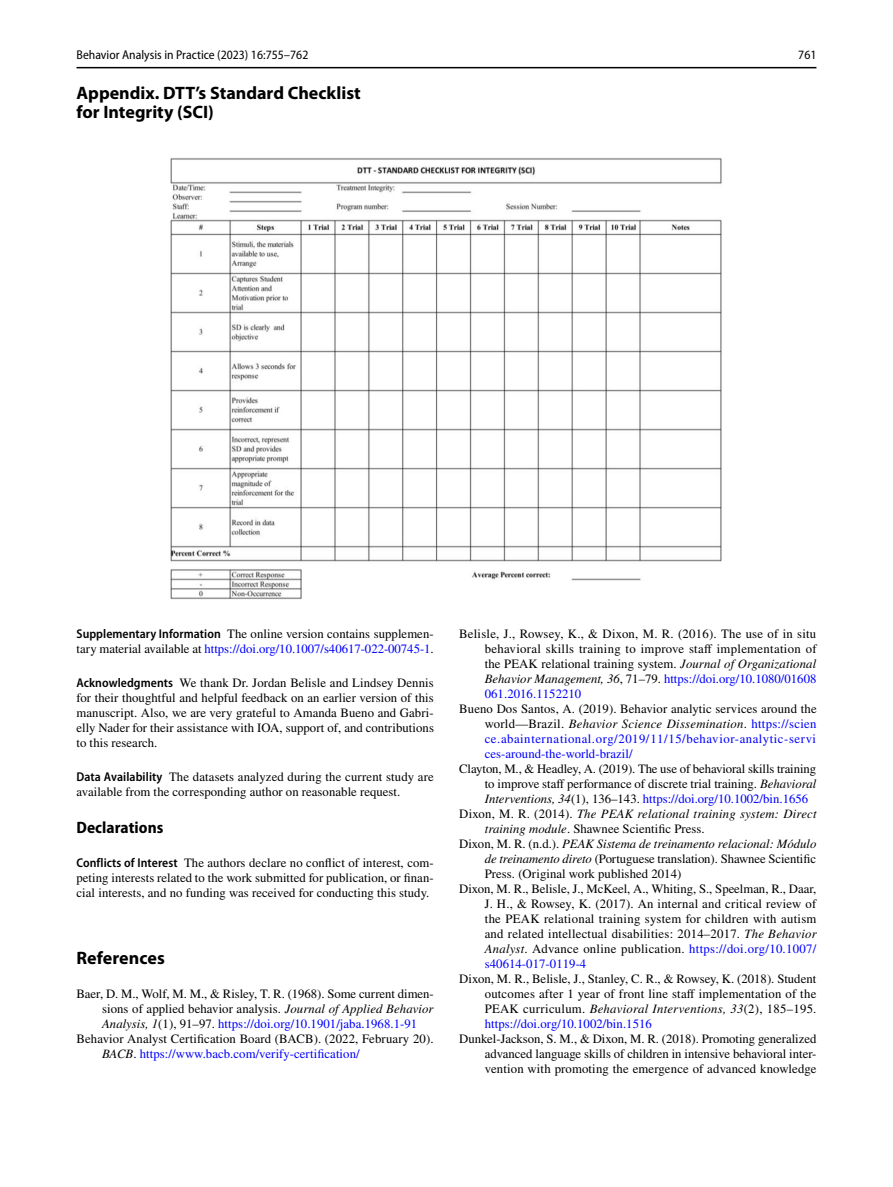
<style>
.page{position:relative;width:893px;height:1187px;background:#fff}
.page>*{position:absolute;margin:0;border:0;box-sizing:border-box;transform-origin:0 0}
.t1{font:700 18px/18.8px "Myriad Pro";color:#000}
.t2{font:700 semi-condensed 16.5px "Myriad Pro";letter-spacing:.005em;color:#000}
.t3{font:12.75px/15px "STIX";letter-spacing:.005em;color:#000;text-align:justify}
.t4{font:12.75px/15px "STIX";letter-spacing:.005em;color:#00f;text-align:justify}
.t5{font:italic 12.75px "STIX";color:#000}
.t6{font:semi-condensed 12.75px "Myriad Pro";color:#000}
.s1{font-family:"Myriad Pro";font-weight:600;font-stretch:semi-condensed}
.s2{color:#00f}
.s3{font-style:italic}
.s4{font-style:italic;color:#000}
.s5{color:#000}
.s6{font-style:normal}
</style>
<div class="page">
<hr style="left:77px;top:67px;width:739px;height:1px;background:#000">
<img style="left:170px;top:158px;width:552px;height:441px">
<p class="t6" style="left:77px;top:48px;width:233px">Behavior Analysis in Practice (2023) 16:755–762</p>
<p class="t6" style="left:798px;top:48px;width:20px">761</p>
<h1 class="t1" style="left:77px;top:83px;width:286px">Appendix. DTT’s Standard Checklist for Integrity (SCI)</h1>
<p class="t3" style="left:77px;top:627px;width:359px"><span class="s1">Supplementary Information</span> The online version contains supplemen&shy;tary material available at <span class="s2">https://doi.org/10.1007/s40617-022-00745-1</span>.</p>
<p class="t3" style="left:77px;top:676px;width:359px"><span class="s1">Acknowledgments</span> We thank Dr. Jordan Belisle and Lindsey Dennis for their thoughtful and helpful feedback on an earlier version of this manuscript. Also, we are very grateful to Amanda Bueno and Gabri&shy;elly Nader for their assistance with IOA, support of, and contributions to this research.</p>
<p class="t3" style="left:77px;top:769px;width:359px"><span class="s1">Data Availability</span> The datasets analyzed during the current study are available from the corresponding author on reasonable request.</p>
<p class="t2" style="left:77px;top:818px;width:88px">Declarations</p>
<p class="t3" style="left:77px;top:856px;width:359px"><span class="s1">Conflicts of Interest</span> The authors declare no conflict of interest, com&shy;peting interests related to the work submitted for publication, or finan&shy;cial interests, and no funding was received for conducting this study.</p>
<h1 class="t1" style="left:77px;top:947px;width:90px">References</h1>
<p class="t3" style="left:77px;top:986px;width:359px">Baer, D. M., Wolf, M. M., &amp; Risley, T. R. (1968). Some current dimen-</p>
<p class="t3" style="left:102px;top:1001px;width:333px">sions of applied behavior analysis. <span class="s3">Journal of Applied Behavior</span></p>
<p class="t4" style="left:102px;top:1016px;width:317px"><span class="s4">Analysis, 1</span><span class="s5">(1), 91–97.</span> https://doi.org/10.1901/jaba.1968.1-91</p>
<p class="t3" style="left:77px;top:1031px;width:358px">Behavior Analyst Certification Board (BACB). (2022, February 20).</p>
<p class="t4" style="left:102px;top:1046px;width:259px"><span class="s4">BACB</span><span class="s5">.</span> https://www.bacb.com/verify-certification/</p>
<p class="t3" style="left:485px;top:627px;width:333px;text-indent:-26px">Belisle, J., Rowsey, K., &amp; Dixon, M. R. (2016). The use of in situ behavioral skills training to improve staff implementation of the PEAK relational training system. <span class="s3">Journal of Organizational Behavior Management, 36</span>, 71–79. <span class="s2">https://doi.org/10.1080/01608<br>061.2016.1152210</span></p>
<p class="t4" style="left:485px;top:702px;width:333px;text-indent:-26px"><span class="s5">Bueno Dos Santos, A. (2019). Behavior analytic services around the world—Brazil.</span> <span class="s4">Behavior Science Dissemination</span><span class="s5">.</span> https://scien ce.abainternational.org/2019/11/15/behavior-analytic-servi ces-around-the-world-brazil/</p>
<p class="t3" style="left:459px;top:762px;width:358px">Clayton, M., &amp; Headley, A. (2019). The use of behavioral skills training</p>
<p class="t3" style="left:485px;top:777px;width:333px">to improve staff performance of discrete trial training. <span class="s3">Behavioral</span></p>
<p class="t4" style="left:485px;top:792px;width:325px"><span class="s4">Interventions, 34</span><span class="s5">(1), 136–143.</span> https://doi.org/10.1002/bin.1656</p>
<p class="t5" style="left:459px;top:805px;width:359px"><span class="s6">Dixon, M. R. (2014).</span> The PEAK relational training system: Direct</p>
<p class="t3" style="left:485px;top:822px;width:222px"><span class="s3">training module</span>. Shawnee Scientific Press.</p>
<p class="t5" style="left:459px;top:835px;width:359px"><span class="s6">Dixon, M. R. (n.d.).</span> PEAK Sistema de treinamento relacional: Módulo</p>
<p class="t3" style="left:485px;top:852px;width:333px"><span class="s3">de treinamento direto</span> (Portuguese translation). Shawnee Scientific</p>
<p class="t3" style="left:485px;top:867px;width:198px">Press. (Original work published 2014)</p>
<p class="t3" style="left:459px;top:882px;width:359px">Dixon, M. R., Belisle, J., McKeel, A., Whiting, S., Speelman, R., Daar,</p>
<p class="t3" style="left:485px;top:897px;width:333px">J. H., &amp; Rowsey, K. (2017). An internal and critical review of</p>
<p class="t3" style="left:485px;top:912px;width:333px">the PEAK relational training system for children with autism</p>
<p class="t3" style="left:485px;top:927px;width:333px">and related intellectual disabilities: 2014–2017. <span class="s3">The Behavior</span></p>
<p class="t3" style="left:485px;top:942px;width:333px"><span class="s3">Analyst</span>. Advance online publication. <span class="s2">https://doi.org/10.1007/</span></p>
<p class="t4" style="left:485px;top:957px;width:103px">s40614-017-0119-4</p>
<p class="t3" style="left:485px;top:972px;width:333px;text-indent:-26px">Dixon, M. R., Belisle, J., Stanley, C. R., &amp; Rowsey, K. (2018). Student outcomes after 1 year of front line staff implementation of the PEAK curriculum. <span class="s3">Behavioral Interventions, 33</span>(2), 185–195. <span class="s2">https://doi.org/10.1002/bin.1516</span></p>
<p class="t3" style="left:485px;top:1032px;width:333px;text-indent:-26px">Dunkel-Jackson, S. M., &amp; Dixon, M. R. (2018). Promoting generalized advanced language skills of children in intensive behavioral inter&shy;vention with promoting the emergence of advanced knowledge</p>
</div>
